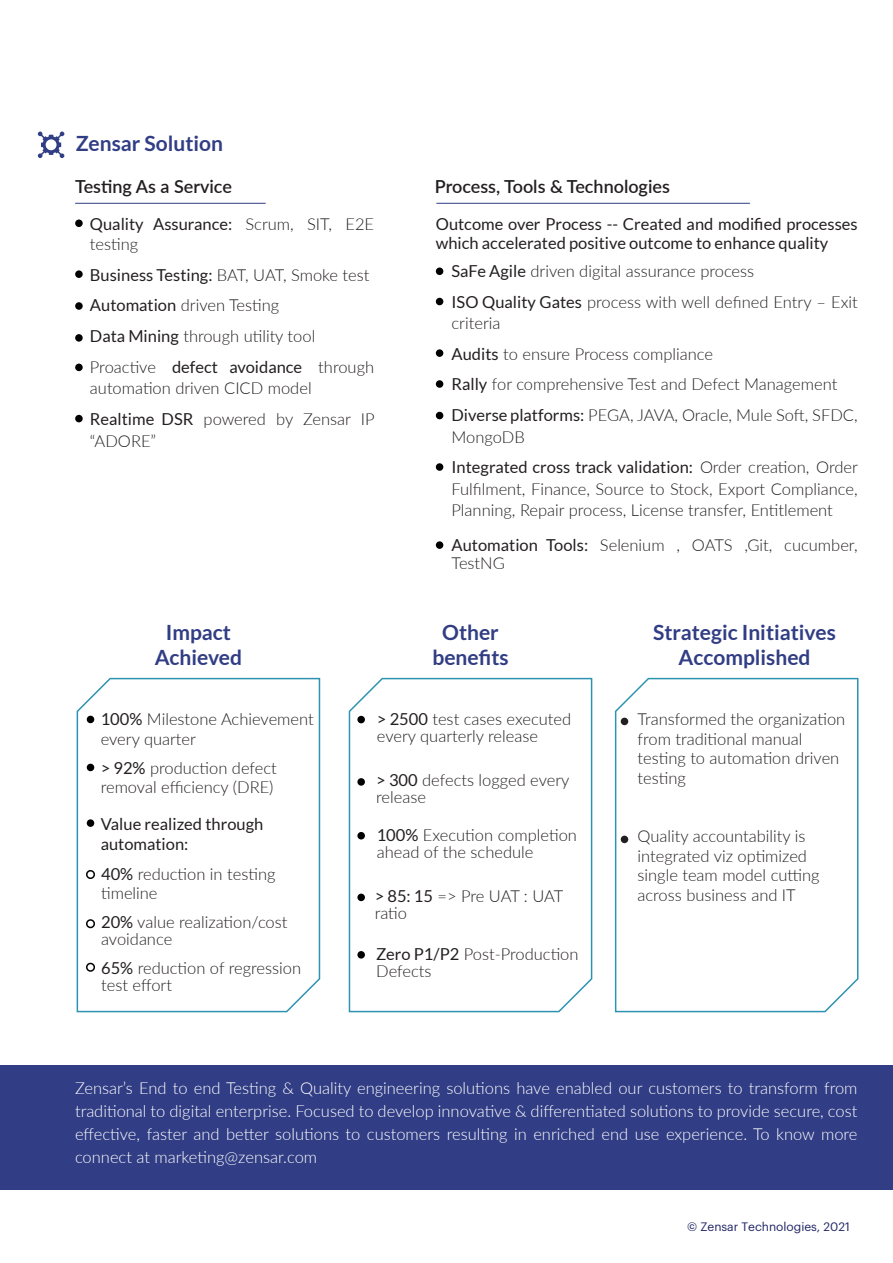
<style>
.page{position:relative;width:893px;height:1263px;background:#fff}
.page>*{position:absolute;margin:0;border:0;box-sizing:border-box;transform-origin:0 0}
.t1{font:700 21px/25.2px "Lato";color:#313d84;text-align:center}
.t2{font:600 18px "Lato";color:#231f20}
.t3{font:300 16.5px/19.8px "Lato";color:#231f20}
.t4{font:300 16.5px/22.8px "Lato";color:#fff;text-align:justify}
.t5{font:16.5px/30.6px "Lato";color:#231f20}
.t6{font:12px "Graphik";color:#1f2463}
.s1{font-weight:400}
.s2{font-weight:300}
</style>
<div class="page">
<div style="left:1px;top:1064px;width:892px;height:125px;background:#313d84"></div>
<div style="left:75px;top:219px;width:8px;height:8px;background:#010101;border-radius:50%"></div>
<div style="left:75px;top:270px;width:8px;height:8px;background:#010101;border-radius:50%"></div>
<div style="left:75px;top:302px;width:8px;height:8px;background:#010101;border-radius:50%"></div>
<div style="left:75px;top:334px;width:8px;height:8px;background:#010101;border-radius:50%"></div>
<div style="left:75px;top:364px;width:8px;height:7px;background:#010101;border-radius:50%"></div>
<div style="left:75px;top:415px;width:8px;height:7px;background:#010101;border-radius:50%"></div>
<hr style="left:75px;top:203px;width:191px;height:1px;background:#313d84">
<div style="left:436px;top:267px;width:7px;height:8px;background:#010101;border-radius:50%"></div>
<div style="left:436px;top:298px;width:7px;height:7px;background:#010101;border-radius:50%"></div>
<div style="left:436px;top:349px;width:7px;height:8px;background:#010101;border-radius:50%"></div>
<div style="left:436px;top:380px;width:7px;height:8px;background:#010101;border-radius:50%"></div>
<div style="left:436px;top:412px;width:7px;height:7px;background:#010101;border-radius:50%"></div>
<div style="left:436px;top:463px;width:7px;height:8px;background:#010101;border-radius:50%"></div>
<div style="left:436px;top:541px;width:7px;height:8px;background:#010101;border-radius:50%"></div>
<hr style="left:436px;top:203px;width:314px;height:1px;background:#313d84">
<svg style="left:38px;top:132px;width:26px;height:26px"></svg>
<svg style="left:76px;top:677px;width:245px;height:336px"></svg>
<svg style="left:348px;top:677px;width:245px;height:336px"></svg>
<svg style="left:614px;top:677px;width:245px;height:336px"></svg>
<div style="left:87px;top:819px;width:7px;height:8px;background:#010101;border-radius:50%"></div>
<div style="left:87px;top:764px;width:7px;height:7px;background:#010101;border-radius:50%"></div>
<div style="left:87px;top:716px;width:7px;height:7px;background:#010101;border-radius:50%"></div>
<p class="t1" style="left:76px;top:130px;width:149px">Zensar Solution</p>
<p class="t2" style="left:75px;top:176px;width:158px">Testing As a Service</p>
<p class="t3" style="left:90px;top:214px;width:286px"><span class="s1">Quality Assurance:</span> Scrum, SIT, E2E testing</p>
<p class="t3" style="left:90px;top:259px;width:286px;line-height:30.6px"><span class="s1">Business Testing:</span> BAT, UAT, Smoke test <span class="s1">Automation</span> driven Testing<br><span class="s1">Data Mining</span> through utility tool Proactive <span class="s1">defect avoidance</span> through</p>
<p class="t3" style="left:90px;top:373px;width:286px;line-height:30.6px">automation driven CICD model<br><span class="s1">Realtime DSR</span> powered by Zensar IP</p>
<p class="t3" style="left:90px;top:430px;width:68px">“ADORE”</p>
<p class="t2" style="left:435px;top:176px;width:236px">Process, Tools &amp; Technologies</p>
<p class="t5" style="left:436px;top:215px;width:423px;line-height:18.6px">Outcome over Process -- Created and modified processes which accelerated positive outcome to enhance quality</p>
<p class="t3" style="left:452px;top:255px;width:408px;line-height:30.6px"><span class="s1">SaFe Agile</span> driven digital assurance process<br><span class="s1">ISO Quality Gates</span> process with well defined Entry – Exit</p>
<p class="t3" style="left:452px;top:307px;width:408px;line-height:30.6px">criteria<br><span class="s1">Audits</span> to ensure Process compliance<br><span class="s1">Rally</span> for comprehensive Test and Defect Management <span class="s1">Diverse platforms:</span> PEGA, JAVA, Oracle, Mule Soft, SFDC,</p>
<p class="t5" style="left:452px;top:421px;width:408px"><span class="s2">MongoDB<br></span>Integrated cross track validation: <span class="s2">Order creation, Order</span></p>
<p class="t3" style="left:452px;top:478px;width:408px;line-height:21.6px">Fulfilment, Finance, Source to Stock, Export Compliance,<br>Planning, Repair process, License transfer, Entitlement</p>
<p class="t3" style="left:452px;top:535px;width:408px;line-height:18.6px"><span class="s1">Automation Tools:</span> Selenium , OATS ,Git, cucumber,<br>TestNG</p>
<p class="t1" style="left:155px;top:619px;width:89px">Impact<br>Achieved</p>
<p class="t1" style="left:432px;top:619px;width:78px">Other benefits</p>
<p class="t3" style="left:101px;top:709px;width:215px"><span class="s1">100%</span> Milestone Achievement every quarter</p>
<p class="t3" style="left:101px;top:757px;width:178px"><span class="s1">&gt; 92%</span> production defect removal efficiency (DRE)</p>
<p class="t5" style="left:101px;top:814px;width:164px;line-height:19.8px">Value realized through automation:</p>
<p class="t3" style="left:101px;top:863px;width:176px"><span class="s1">40%</span> reduction in testing timeline</p>
<p class="t3" style="left:101px;top:913px;width:188px;line-height:16.8px"><span class="s1">20%</span> value realization/cost avoidance</p>
<p class="t3" style="left:101px;top:959px;width:202px;line-height:16.8px"><span class="s1">65%</span> reduction of regression test effort</p>
<p class="t3" style="left:377px;top:710px;width:196px;line-height:16.8px"><span class="s1">&gt; 2500</span> test cases executed every quarterly release</p>
<p class="t3" style="left:376px;top:771px;width:195px;line-height:16.8px"><span class="s1">&gt; 300</span> defects logged every release</p>
<p class="t3" style="left:377px;top:826px;width:202px;line-height:16.8px"><span class="s1">100%</span> Execution completion ahead of the schedule</p>
<p class="t3" style="left:375px;top:888px;width:190px;line-height:16.8px"><span class="s1">&gt; 85: 15</span> =&gt; Pre UAT : UAT ratio</p>
<p class="t3" style="left:376px;top:945px;width:204px;line-height:16.8px"><span class="s1">Zero P1/P2</span> Post-Production<br>Defects</p>
<p class="t1" style="left:653px;top:619px;width:184px">Strategic Initiatives<br>Accomplished</p>
<p class="t3" style="left:637px;top:708px;width:209px">Transformed the organization from traditional manual testing to automation driven testing</p>
<p class="t3" style="left:637px;top:825px;width:184px">Quality accountability is integrated viz optimized single team model cutting across business and IT</p>
<p class="t4" style="left:75px;top:1077px;width:784px">Zensar’s End to end Testing &amp; Quality engineering solutions have enabled our customers to transform from traditional to digital enterprise. Focused to develop innovative &amp; differentiated solutions to provide secure, cost effective, faster and better solutions to customers resulting in enriched end use experience. To know more connect at marketing@zensar.com</p>
<p class="t6" style="left:687px;top:1221px;width:164px">© Zensar Technologies, 2021</p>
</div>
